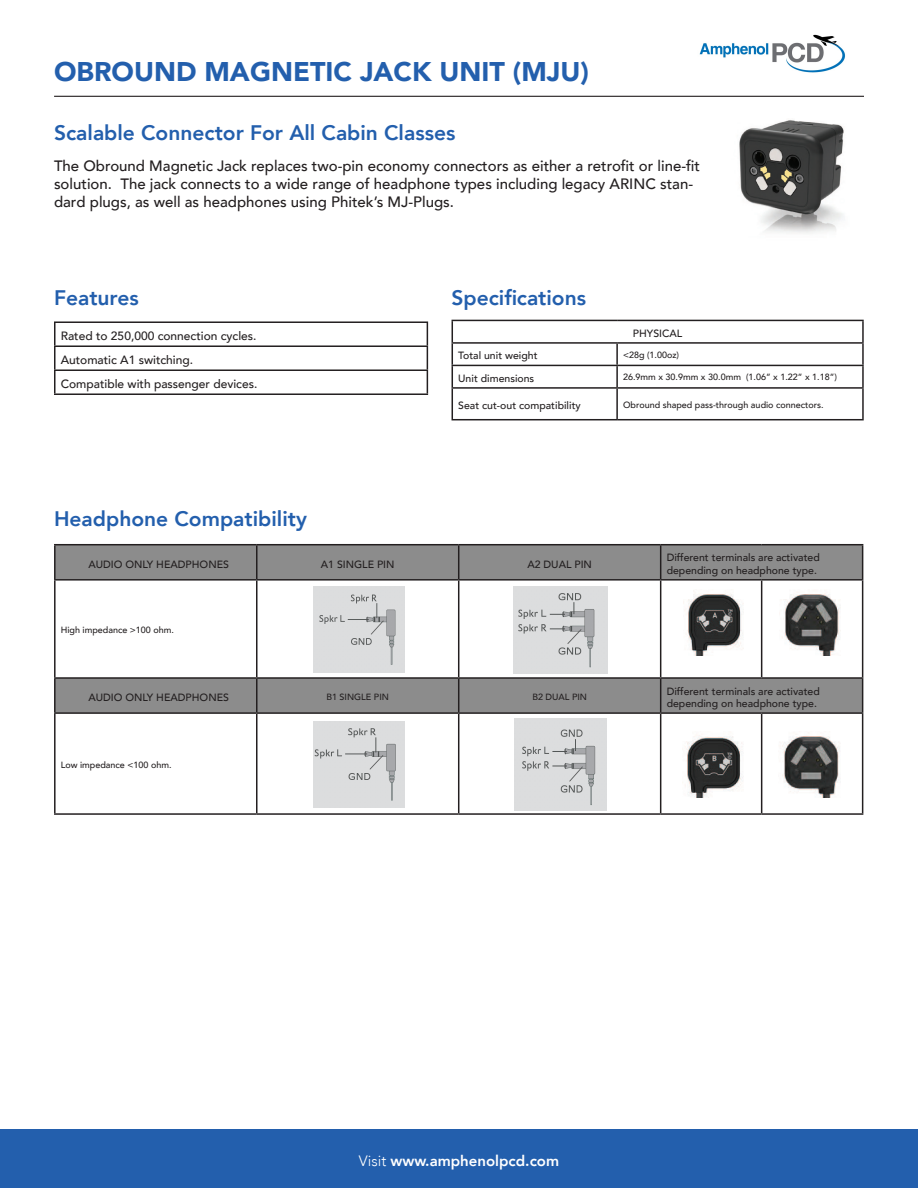
<style>
.page{position:relative;width:918px;height:1188px;background:#fff}
.page>*{position:absolute;margin:0;border:0;box-sizing:border-box;transform-origin:0 0}
.t1{font:900 27px "Avenir";color:#235fad}
.t2{font:800 21px "Avenir";color:#235fad}
.t3{font:500 15px/18px "Avenir";color:#231f20}
.t4{font:800 15px "Avenir";color:#fff}
.t5{font:500 12px "Avenir";color:#231f20}
.t6{font:500 10.5px "Avenir";color:#231f20}
.t7{font:500 9px "Avenir";color:#231f20}
.s1{font-weight:300}
</style>
<div class="page">
<hr style="left:54px;top:96px;width:810px;height:1px;background:#231f20">
<div style="left:0;top:1130px;width:918px;height:58px;background:#235fad"></div>
<hr style="left:54px;top:345px;width:374px;height:2px;background:#231f20">
<hr style="left:54px;top:369px;width:374px;height:2px;background:#231f20">
<hr style="left:54px;top:393px;width:374px;height:2px;background:#231f20">
<hr style="left:54px;top:321px;width:374px;height:2px;background:#231f20">
<hr style="left:54px;top:323px;width:2px;height:22px;background:#231f20">
<hr style="left:54px;top:347px;width:2px;height:22px;background:#231f20">
<hr style="left:54px;top:371px;width:2px;height:22px;background:#231f20">
<svg style="left:427px;top:323px;width:1px;height:70px"></svg>
<hr style="left:617px;top:320px;width:247px;height:1px;background:#231f20">
<hr style="left:862px;top:321px;width:2px;height:21px;background:#231f20">
<hr style="left:617px;top:342px;width:247px;height:2px;background:#231f20">
<hr style="left:862px;top:344px;width:2px;height:21px;background:#231f20">
<svg style="left:452px;top:319px;width:411px;height:100px"></svg>
<hr style="left:617px;top:365px;width:247px;height:1px;background:#231f20">
<hr style="left:616px;top:366px;width:2px;height:21px;background:#231f20">
<hr style="left:862px;top:366px;width:2px;height:21px;background:#231f20">
<hr style="left:452px;top:387px;width:165px;height:2px;background:#231f20">
<hr style="left:452px;top:389px;width:1px;height:30px;background:#231f20">
<hr style="left:617px;top:387px;width:247px;height:2px;background:#231f20">
<hr style="left:616px;top:389px;width:2px;height:30px;background:#231f20">
<hr style="left:862px;top:389px;width:2px;height:30px;background:#231f20">
<hr style="left:452px;top:419px;width:165px;height:1px;background:#231f20">
<hr style="left:617px;top:419px;width:247px;height:1px;background:#231f20">
<div style="left:56px;top:545px;width:200px;height:34px;background:#8c8c8c"></div>
<div style="left:258px;top:545px;width:604px;height:34px;background:#8c8c8c"></div>
<div style="left:56px;top:679px;width:200px;height:33px;background:#8c8c8c"></div>
<svg style="left:258px;top:581px;width:604px;height:232px"></svg>
<hr style="left:257px;top:544px;width:202px;height:1px;background:#231f20">
<hr style="left:256px;top:545px;width:2px;height:34px;background:#231f20">
<hr style="left:459px;top:544px;width:202px;height:1px;background:#231f20">
<hr style="left:458px;top:545px;width:1px;height:34px;background:#231f20">
<hr style="left:661px;top:544px;width:101px;height:1px;background:#231f20">
<hr style="left:660px;top:545px;width:1px;height:34px;background:#231f20">
<hr style="left:762px;top:544px;width:101px;height:1px;background:#231f20">
<hr style="left:862px;top:545px;width:1px;height:34px;background:#231f20">
<hr style="left:54px;top:579px;width:203px;height:2px;background:#231f20">
<hr style="left:257px;top:579px;width:202px;height:2px;background:#231f20">
<hr style="left:256px;top:581px;width:2px;height:96px;background:#231f20">
<hr style="left:459px;top:579px;width:202px;height:2px;background:#231f20">
<hr style="left:458px;top:581px;width:1px;height:96px;background:#231f20">
<hr style="left:661px;top:579px;width:101px;height:2px;background:#231f20">
<hr style="left:660px;top:581px;width:1px;height:96px;background:#231f20">
<hr style="left:762px;top:579px;width:101px;height:2px;background:#231f20">
<hr style="left:761px;top:581px;width:1px;height:96px;background:#231f20">
<hr style="left:862px;top:581px;width:1px;height:96px;background:#231f20">
<hr style="left:54px;top:677px;width:203px;height:2px;background:#231f20">
<hr style="left:257px;top:677px;width:202px;height:2px;background:#231f20">
<hr style="left:256px;top:679px;width:2px;height:33px;background:#231f20">
<hr style="left:459px;top:677px;width:202px;height:2px;background:#231f20">
<hr style="left:458px;top:679px;width:1px;height:33px;background:#231f20">
<hr style="left:661px;top:677px;width:101px;height:2px;background:#231f20">
<hr style="left:660px;top:679px;width:1px;height:33px;background:#231f20">
<hr style="left:762px;top:677px;width:101px;height:2px;background:#231f20">
<hr style="left:862px;top:679px;width:1px;height:33px;background:#231f20">
<hr style="left:54px;top:714px;width:2px;height:99px;background:#231f20">
<hr style="left:257px;top:712px;width:202px;height:2px;background:#231f20">
<hr style="left:256px;top:714px;width:2px;height:99px;background:#231f20">
<hr style="left:459px;top:712px;width:202px;height:2px;background:#231f20">
<hr style="left:458px;top:714px;width:1px;height:99px;background:#231f20">
<hr style="left:661px;top:712px;width:101px;height:2px;background:#231f20">
<hr style="left:660px;top:714px;width:1px;height:99px;background:#231f20">
<hr style="left:762px;top:712px;width:101px;height:2px;background:#231f20">
<hr style="left:761px;top:714px;width:1px;height:99px;background:#231f20">
<hr style="left:862px;top:714px;width:1px;height:99px;background:#231f20">
<hr style="left:54px;top:813px;width:203px;height:2px;background:#231f20">
<hr style="left:257px;top:813px;width:202px;height:2px;background:#231f20">
<hr style="left:459px;top:813px;width:202px;height:2px;background:#231f20">
<hr style="left:661px;top:813px;width:101px;height:2px;background:#231f20">
<hr style="left:762px;top:813px;width:101px;height:2px;background:#231f20">
<hr style="left:54px;top:544px;width:203px;height:1px;background:#231f20">
<hr style="left:54px;top:545px;width:2px;height:34px;background:#231f20">
<hr style="left:54px;top:581px;width:2px;height:96px;background:#231f20">
<hr style="left:54px;top:679px;width:2px;height:33px;background:#231f20">
<hr style="left:54px;top:712px;width:203px;height:2px;background:#231f20">
<img style="left:683px;top:589px;width:62px;height:67px">
<img style="left:779px;top:589px;width:66px;height:67px">
<img style="left:683px;top:732px;width:62px;height:66px">
<img style="left:779px;top:732px;width:67px;height:66px">
<img style="left:313px;top:586px;width:91px;height:86px">
<img style="left:513px;top:586px;width:95px;height:88px">
<img style="left:313px;top:722px;width:91px;height:86px">
<img style="left:515px;top:719px;width:91px;height:92px">
<img style="left:739px;top:120px;width:105px;height:113px">
<img style="left:699px;top:34px;width:147px;height:39px">
<p class="t1" style="left:54px;top:48px;width:536px">OBROUND MAGNETIC JACK UNIT (MJU)</p>
<p class="t2" style="left:54px;top:116px;width:403px">Scalable Connector For All Cabin Classes</p>
<p class="t3" style="left:54px;top:156px;width:648px">The Obround Magnetic Jack replaces two-pin economy connectors as either a retrofit or line-fit solution. The jack connects to a wide range of headphone types including legacy ARINC stan&shy;dard plugs, as well as headphones using Phitek’s MJ-Plugs.</p>
<p class="t2" style="left:54px;top:282px;width:86px">Features</p>
<p class="t5" style="left:61px;top:326px;width:197px">Rated to 250,000 connection cycles.</p>
<p class="t5" style="left:61px;top:350px;width:134px">Automatic A1 switching.</p>
<p class="t5" style="left:61px;top:374px;width:198px">Compatible with passenger devices.</p>
<h2 class="t2" style="left:452px;top:282px;width:136px">Specifications</h2>
<p class="t6" style="left:633px;top:324px;width:51px">PHYSICAL</p>
<p class="t6" style="left:458px;top:347px;width:81px">Total unit weight</p>
<p class="t7" style="left:623px;top:347px;width:58px">&lt;28g (1.00oz)</p>
<p class="t6" style="left:458px;top:369px;width:78px">Unit dimensions</p>
<p class="t7" style="left:623px;top:370px;width:215px">26.9mm x 30.9mm x 30.0mm (1.06” x 1.22” x 1.18”)</p>
<p class="t6" style="left:458px;top:396px;width:124px">Seat cut-out compatibility</p>
<p class="t7" style="left:623px;top:398px;width:202px">Obround shaped pass-through audio connectors.</p>
<p class="t2" style="left:54px;top:502px;width:254px">Headphone Compatibility</p>
<p class="t6" style="left:88px;top:555px;width:142px">AUDIO ONLY HEADPHONES</p>
<p class="t6" style="left:321px;top:555px;width:75px">A1 SINGLE PIN</p>
<p class="t6" style="left:527px;top:555px;width:66px">A2 DUAL PIN</p>
<p class="t7" style="left:61px;top:622px;width:115px">High impedance &gt;100 ohm.</p>
<p class="t6" style="left:88px;top:688px;width:142px">AUDIO ONLY HEADPHONES</p>
<p class="t7" style="left:326px;top:689px;width:64px">B1 SINGLE PIN</p>
<p class="t7" style="left:532px;top:689px;width:56px">B2 DUAL PIN</p>
<p class="t7" style="left:61px;top:757px;width:112px">Low impedance &lt;100 ohm.</p>
<p class="t6" style="left:667px;top:548px;width:155px">Different terminals are activated</p>
<p class="t6" style="left:667px;top:561px;width:152px">depending on headphone type.</p>
<p class="t6" style="left:667px;top:682px;width:155px">Different terminals are activated</p>
<p class="t6" style="left:667px;top:694px;width:152px">depending on headphone type.</p>
<p class="t4" style="left:359px;top:1149px;width:202px"><span class="s1">Visit</span> www.amphenolpcd.com</p>
</div>
